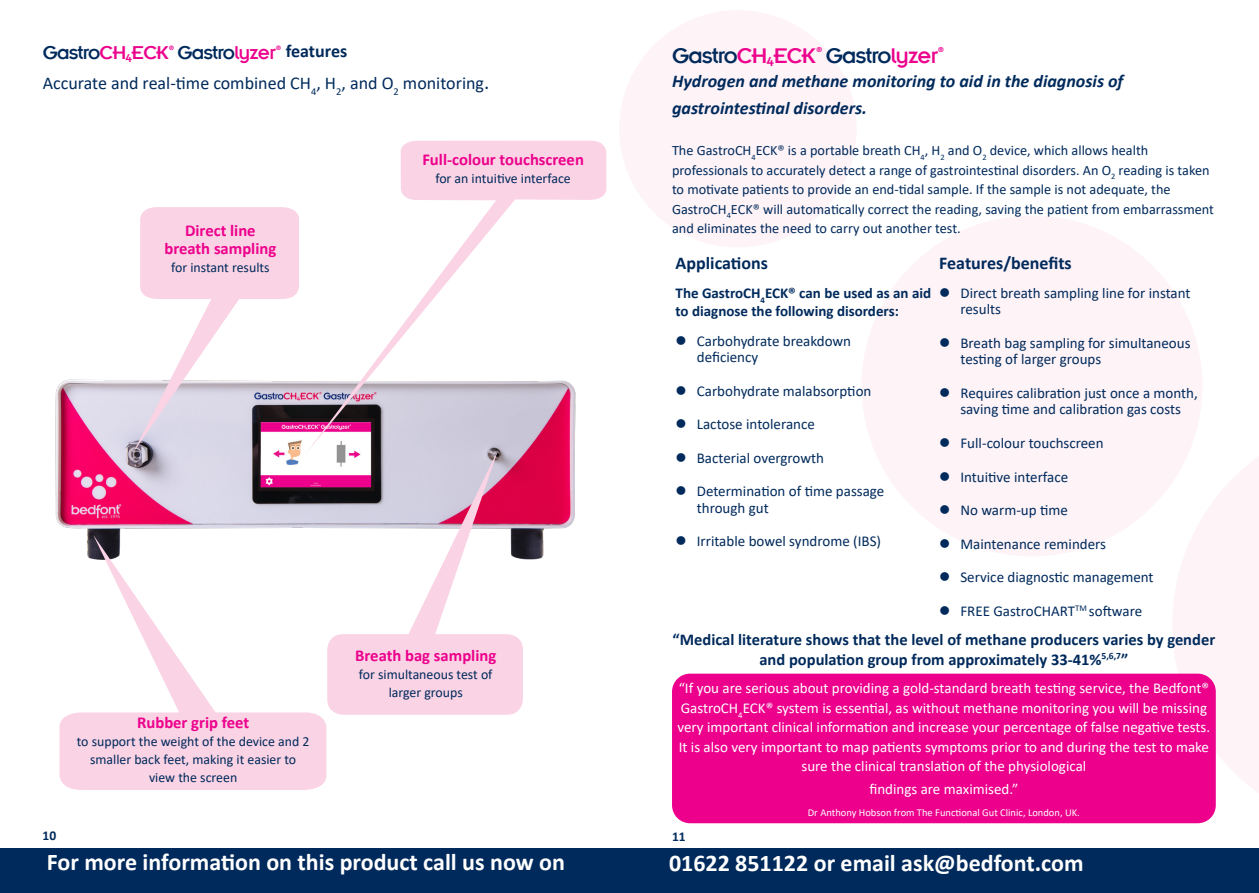
<style>
.page{position:relative;width:1259px;height:893px;background:#fff}
.page>*{position:absolute;margin:0;border:0;box-sizing:border-box;transform-origin:0 0}
.t1{font:700 24px "Calibri";color:#fff}
.t2{font:23.4px "Insignia LT";letter-spacing:-.04em;color:#002a5c}
.t3{font:20.55px "Insignia LT";letter-spacing:-.04em;color:#002a5c}
.t4{font:italic 700 18px/27px "Calibri";color:#002a5c}
.t5{font:18px "Calibri";color:#002a5c}
.t6{font:700 18px "Calibri";color:#002a5c}
.t7{font:700 16.65px/18px "Calibri";color:#ec008c;text-align:center}
.t8{font:700 16.5px/19.8px "Calibri";color:#002a5c;text-align:center}
.t9{font:15px/16.5px "Calibri";color:#002a5c}
.t10{font:15px/19.5px "Calibri";color:#fff;text-align:center}
.t11{font:700 15px/18px "Calibri";color:#002a5c}
.t12{font:14.25px/19.5px "Calibri";color:#002a5c}
.t13{font:13.8px/18px "Calibri";color:#002a5c;text-align:center}
.t14{font:700 13.5px "Calibri";color:#002a5c}
.t15{font:10.5px "Calibri";color:#fff}
.t16{font:7.95px "Insignia LT";color:#ec008c}
.t17{font:6.9px "Insignia LT";color:#ec008c}
.s1{color:#ec008c}
.s2{font-size:21px}
</style>
<div class="page">
<div style="left:0;top:848px;width:1259px;height:45px;background:#002a5c"></div>
<img style="left:55px;top:379px;width:520px;height:181px">
<svg style="left:133px;top:207px;width:166px;height:246px"></svg>
<svg style="left:327px;top:454px;width:196px;height:261px"></svg>
<svg style="left:306px;top:141px;width:300px;height:313px"></svg>
<svg style="left:59px;top:535px;width:267px;height:255px"></svg>
<svg style="left:1172px;top:420px;width:87px;height:404px"></svg>
<div style="left:861px;top:216px;width:341px;height:340px;background:#fef3f7;border-radius:50%"></div>
<div style="left:619px;top:10px;width:237px;height:237px;background:#fef3f7;border-radius:50%"></div>
<div style="left:672px;top:674px;width:543px;height:149px;background:#ec008c;border-radius:18px"></div>
<p class="t17" style="left:169px;top:44px;width:7px">®</p>
<p class="t17" style="left:276px;top:44px;width:7px">®</p>
<p class="t6" style="left:286px;top:38px;width:63px">features</p>
<h2 class="t2" style="left:672px;top:43px;width:267px">Gastro<span class="s1">CH</span><sub>4</sub><span class="s1">ECK</span> Gastro<span class="s1">lyzer</span></h2>
<h3 class="t3" style="left:43px;top:42px;width:235px">Gastro<span class="s1">CH</span><sub>4</sub><span class="s1">ECK</span> Gastro<span class="s1">lyzer</span></h3>
<p class="t16" style="left:816px;top:45px;width:8px">®</p>
<p class="t16" style="left:938px;top:45px;width:8px">®</p>
<p class="t5" style="left:43px;top:70px;width:448px">Accurate and real-time combined CH<sub>4</sub>, H<sub>2</sub>, and O<sub>2</sub> monitoring<span class="s2">.</span></p>
<p class="t7" style="left:164px;top:221px;width:113px">Direct line breath sampling</p>
<p class="t13" style="left:171px;top:258px;width:100px">for instant results</p>
<p class="t7" style="left:422px;top:150px;width:163px">Full-colour touchscreen</p>
<p class="t13" style="left:435px;top:169px;width:137px">for an intuitive interface</p>
<p class="t7" style="left:137px;top:714px;width:114px">Rubber grip feet</p>
<p class="t13" style="left:77px;top:732px;width:234px">to support the weight of the device and 2 smaller back feet, making it easier to view the screen</p>
<p class="t7" style="left:355px;top:646px;width:142px">Breath bag sampling</p>
<p class="t13" style="left:359px;top:665px;width:135px">for simultaneous test of larger groups</p>
<p class="t4" style="left:672px;top:67px;width:453px">Hydrogen and methane monitoring to aid in the diagnosis of gastrointestinal disorders.</p>
<p class="t12" style="left:672px;top:140px;width:543px">The GastroCH<sub>4</sub>ECK® is a portable breath CH<sub>4</sub>, H<sub>2</sub> and O<sub>2</sub> device, which allows health professionals to accurately detect a range of gastrointestinal disorders. An O<sub>2</sub> reading is taken to motivate patients to provide an end-tidal sample. If the sample is not adequate, the GastroCH<sub>4</sub>ECK® will automatically correct the reading, saving the patient from embarrassment and eliminates the need to carry out another test.</p>
<p class="t6" style="left:675px;top:250px;width:94px">Applications</p>
<p class="t11" style="left:675px;top:284px;width:257px">The GastroCH<sub>4</sub>ECK® can be used as an aid to diagnose the following disorders:</p>
<p class="t9" style="left:697px;top:332px;width:156px">Carbohydrate breakdown deficiency</p>
<p class="t9" style="left:697px;top:382px;width:176px">Carbohydrate malabsorption</p>
<p class="t9" style="left:697px;top:416px;width:120px">Lactose intolerance</p>
<p class="t9" style="left:697px;top:449px;width:129px">Bacterial overgrowth</p>
<p class="t9" style="left:697px;top:483px;width:189px">Determination of time passage through gut</p>
<p class="t9" style="left:697px;top:533px;width:186px">Irritable bowel syndrome (IBS)</p>
<p class="t6" style="left:939px;top:250px;width:134px">Features/benefits</p>
<p class="t9" style="left:960px;top:284px;width:232px">Direct breath sampling line for instant results</p>
<p class="t9" style="left:960px;top:334px;width:232px">Breath bag sampling for simultaneous testing of larger groups</p>
<p class="t9" style="left:960px;top:384px;width:239px">Requires calibration just once a month, saving time and calibration gas costs</p>
<p class="t9" style="left:960px;top:434px;width:145px">Full-colour touchscreen</p>
<p class="t9" style="left:960px;top:468px;width:109px">Intuitive interface</p>
<p class="t9" style="left:960px;top:501px;width:109px">No warm-up time</p>
<p class="t9" style="left:960px;top:535px;width:147px">Maintenance reminders</p>
<p class="t9" style="left:960px;top:568px;width:195px">Service diagnostic management</p>
<p class="t9" style="left:960px;top:602px;width:183px">FREE GastroCHART<sup>TM</sup> software</p>
<p class="t8" style="left:672px;top:629px;width:544px">“Medical literature shows that the level of methane producers varies by gender and population group from approximately 33-41%<sup>5,6,7</sup>”</p>
<p class="t10" style="left:677px;top:678px;width:534px">“If you are serious about providing a gold-standard breath testing service, the Bedfont® GastroCH<sub>4</sub>ECK® system is essential, as without methane monitoring you will be missing very important clinical information and increase your percentage of false negative tests.<br>It is also very important to map patients symptoms prior to and during the test to make sure the clinical translation of the physiological</p>
<p class="t10" style="left:869px;top:779px;width:150px">findings are maximised.”</p>
<p class="t15" style="left:808px;top:806px;width:273px">Dr Anthony Hobson from The Functional Gut Clinic, London, UK.</p>
<p class="t14" style="left:43px;top:826px;width:15px">10</p>
<p class="t14" style="left:672px;top:826px;width:15px">11</p>
<h1 class="t1" style="left:47px;top:845px;width:520px">For more information on this product call us now on</h1>
<h1 class="t1" style="left:669px;top:846px;width:416px">01622 851122 or email ask@bedfont.com</h1>
</div>
